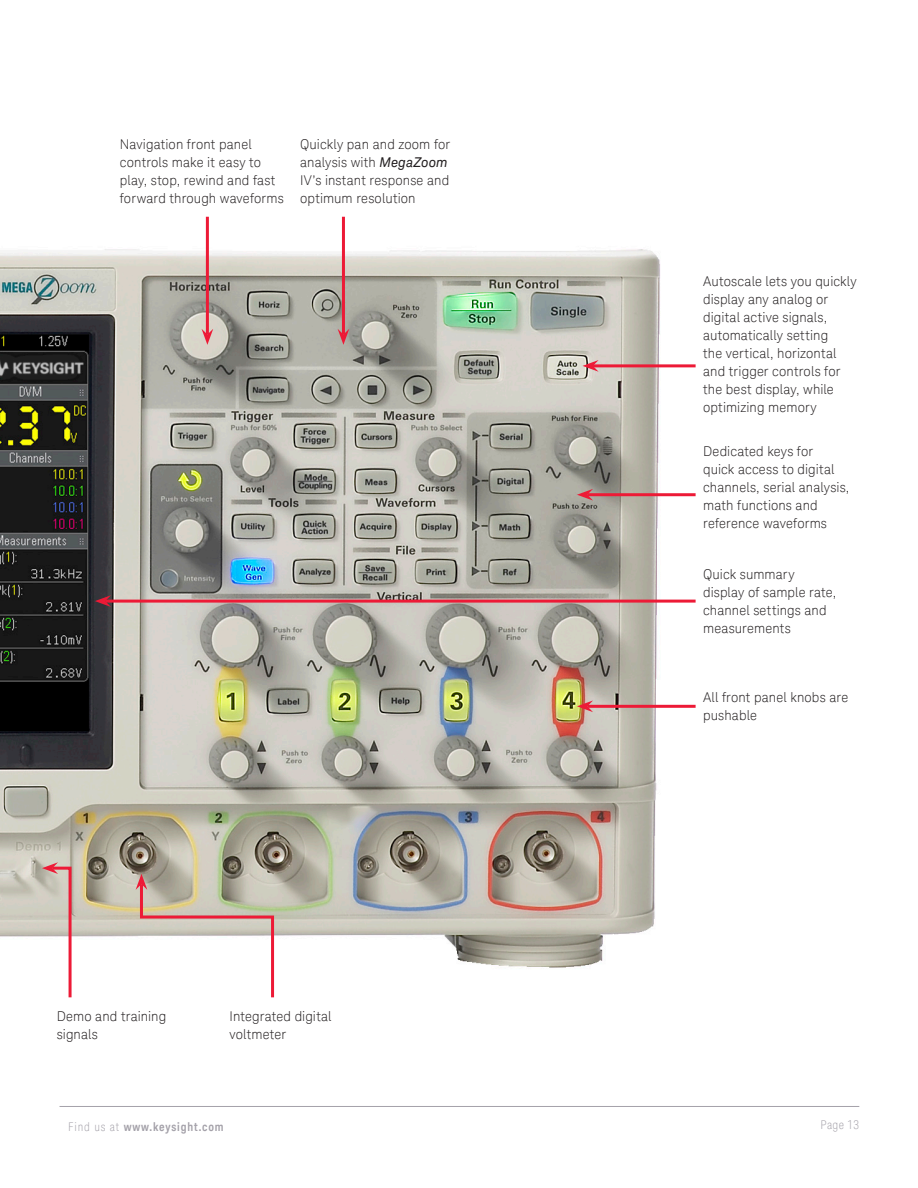
<style>
.page{position:relative;width:918px;height:1188px;background:#fff}
.page>*{position:absolute;margin:0;border:0;box-sizing:border-box;transform-origin:0 0}
.K_Body_Text{font:300 13.5px/18px "Keysight Sans";letter-spacing:.01em;color:#231f20}
.t1{font:700 12px "Keysight Sans Condensed";letter-spacing:.07em;color:#a4a1a9}
.t2{font:300 condensed 12px "Keysight Sans";letter-spacing:.03em;color:#a4a1a9}
.s1{font-weight:400;font-style:italic}
.s2{font-family:"Keysight Sans";font-weight:300;font-stretch:condensed}
</style>
<div class="page">
<hr style="left:60px;top:1106px;width:799px;height:1px;background:#a4a1a9">
<img style="left:0;top:216px;width:696px;height:752px">
<svg style="left:42px;top:862px;width:31px;height:136px"></svg>
<svg style="left:136px;top:874px;width:140px;height:124px"></svg>
<hr style="left:206px;top:217px;width:3px;height:117px;background:#ed1a36">
<svg style="left:202px;top:329px;width:11px;height:16px"></svg>
<hr style="left:342px;top:217px;width:3px;height:117px;background:#ed1a36">
<svg style="left:338px;top:329px;width:11px;height:16px"></svg>
<hr style="left:587px;top:705px;width:109px;height:3px;background:#ed1a36">
<svg style="left:577px;top:700px;width:16px;height:12px"></svg>
<hr style="left:105px;top:600px;width:591px;height:3px;background:#ed1a36">
<svg style="left:95px;top:595px;width:16px;height:12px"></svg>
<hr style="left:587px;top:493px;width:109px;height:3px;background:#ed1a36">
<svg style="left:577px;top:489px;width:16px;height:12px"></svg>
<hr style="left:593px;top:364px;width:103px;height:3px;background:#ed1a36">
<svg style="left:583px;top:360px;width:16px;height:12px"></svg>
<p class="K_Body_Text" style="left:120px;top:135px;width:165px">Navigation front panel controls make it easy to play, stop, rewind and fast forward through waveforms</p>
<p class="K_Body_Text" style="left:300px;top:135px;width:152px">Quickly pan and zoom for analysis with <span class="s1">MegaZoom<br></span>IV’s instant response and optimum resolution</p>
<p class="K_Body_Text" style="left:57px;top:1007px;width:111px">Demo and training signals</p>
<p class="K_Body_Text" style="left:230px;top:1007px;width:104px">Integrated digital voltmeter</p>
<p class="K_Body_Text" style="left:703px;top:272px;width:155px">Autoscale lets you quickly display any analog or digital active signals, automatically setting<br>the vertical, horizontal and trigger controls for the best display, while optimizing memory</p>
<p class="K_Body_Text" style="left:703px;top:443px;width:148px">Dedicated keys for<br>quick access to digital channels, serial analysis, math functions and reference waveforms</p>
<p class="K_Body_Text" style="left:703px;top:566px;width:135px">Quick summary display of sample rate, channel settings and measurements</p>
<p class="K_Body_Text" style="left:703px;top:688px;width:147px">All front panel knobs are pushable</p>
<p class="t1" style="left:68px;top:1119px;width:157px"><span class="s2">Find us at</span> www.keysight.com</p>
<p class="t2" style="left:821px;top:1117px;width:40px">Page 13</p>
</div>
